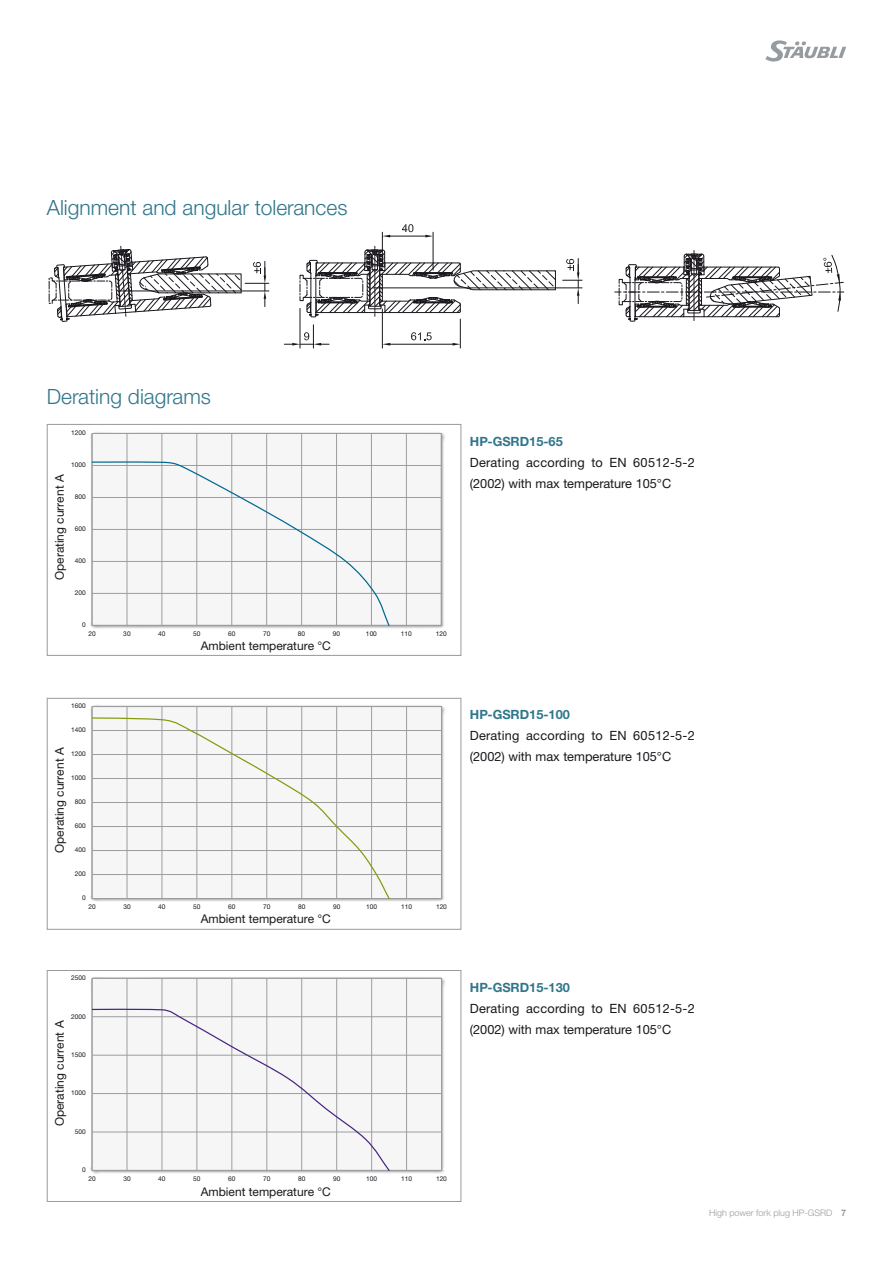
<style>
.page{position:relative;width:893px;height:1263px;background:#fff}
.page>*{position:absolute;margin:0;border:0;box-sizing:border-box;transform-origin:0 0}
.Subheadline_Inside_EN{font:300 21px "Helvetica Neue LTW1 G";color:#30768a}
.RunningText_Inside_EN{font:12.75px/21px "Helvetica Neue LTW1 G";color:#1a171c}
.SubHeadRunningText_Inside_DE{font:700 12.75px "Helvetica Neue LTW1 G";color:#30768a}
.Productname_Inside_neutral{font:12px "Helvetica Neue LTW1 G";color:#1a171c}
.t1{font:300 9px "Helvetica Neue LTW1 G";color:#989b9d}
.t2{font:6.6px "Helvetica Neue LTW1 G";letter-spacing:.005em;color:#1a171c}
.s1{font-weight:700}
</style>
<div class="page">
<svg style="left:765px;top:40px;width:81px;height:22px"></svg>
<hr style="left:373px;top:288px;width:209px;height:1px;background:#1a171c">
<hr style="left:382px;top:232px;width:1px;height:35px;background:#1a171c">
<hr style="left:433px;top:232px;width:1px;height:38px;background:#1a171c">
<hr style="left:390px;top:236px;width:35px;height:1px;background:#1a171c">
<svg style="left:382px;top:235px;width:8px;height:2px"></svg>
<svg style="left:425px;top:235px;width:8px;height:2px"></svg>
<svg style="left:402px;top:224px;width:12px;height:8px"></svg>
<svg style="left:284px;top:246px;width:272px;height:102px"></svg>
<svg style="left:615px;top:250px;width:229px;height:72px"></svg>
<svg style="left:49px;top:246px;width:220px;height:76px"></svg>
<svg style="left:563px;top:258px;width:19px;height:46px"></svg>
<img style="left:90px;top:432px;width:355px;height:197px">
<div style="left:92px;top:433px;width:349px;height:192px;background:#f6f6f6"></div>
<hr style="left:92px;top:593px;width:349px;height:1px;background:#9c9d9f">
<hr style="left:92px;top:561px;width:349px;height:1px;background:#9c9d9f">
<hr style="left:92px;top:529px;width:349px;height:1px;background:#9c9d9f">
<hr style="left:92px;top:497px;width:349px;height:1px;background:#9c9d9f">
<hr style="left:92px;top:465px;width:349px;height:1px;background:#9c9d9f">
<hr style="left:127px;top:433px;width:1px;height:192px;background:#9c9d9f">
<hr style="left:162px;top:433px;width:1px;height:192px;background:#9c9d9f">
<hr style="left:197px;top:433px;width:1px;height:192px;background:#9c9d9f">
<hr style="left:231px;top:433px;width:1px;height:192px;background:#9c9d9f">
<hr style="left:266px;top:433px;width:1px;height:192px;background:#9c9d9f">
<hr style="left:301px;top:433px;width:1px;height:192px;background:#9c9d9f">
<hr style="left:336px;top:433px;width:1px;height:192px;background:#9c9d9f">
<hr style="left:371px;top:433px;width:1px;height:192px;background:#9c9d9f">
<hr style="left:406px;top:433px;width:1px;height:192px;background:#9c9d9f">
<svg style="left:92px;top:461px;width:299px;height:165px"></svg>
<div style="left:47px;top:424px;width:414px;height:232px;border:1px solid #989b9d"></div>
<img style="left:90px;top:705px;width:355px;height:197px">
<div style="left:92px;top:706px;width:349px;height:192px;background:#f6f6f6"></div>
<hr style="left:92px;top:874px;width:349px;height:1px;background:#9c9d9f">
<hr style="left:92px;top:850px;width:349px;height:1px;background:#9c9d9f">
<hr style="left:92px;top:826px;width:349px;height:1px;background:#9c9d9f">
<hr style="left:92px;top:802px;width:349px;height:1px;background:#9c9d9f">
<hr style="left:92px;top:778px;width:349px;height:1px;background:#9c9d9f">
<hr style="left:92px;top:754px;width:349px;height:1px;background:#9c9d9f">
<hr style="left:92px;top:730px;width:349px;height:1px;background:#9c9d9f">
<hr style="left:127px;top:706px;width:1px;height:192px;background:#9c9d9f">
<hr style="left:162px;top:706px;width:1px;height:192px;background:#9c9d9f">
<hr style="left:197px;top:706px;width:1px;height:192px;background:#9c9d9f">
<hr style="left:232px;top:706px;width:1px;height:192px;background:#9c9d9f">
<hr style="left:266px;top:706px;width:1px;height:192px;background:#9c9d9f">
<hr style="left:301px;top:706px;width:1px;height:192px;background:#9c9d9f">
<hr style="left:336px;top:706px;width:1px;height:192px;background:#9c9d9f">
<hr style="left:371px;top:706px;width:1px;height:192px;background:#9c9d9f">
<hr style="left:406px;top:706px;width:1px;height:192px;background:#9c9d9f">
<svg style="left:92px;top:716px;width:299px;height:183px"></svg>
<div style="left:47px;top:698px;width:414px;height:232px;border:1px solid #989b9d"></div>
<img style="left:90px;top:977px;width:355px;height:197px">
<div style="left:92px;top:978px;width:349px;height:192px;background:#f6f6f6"></div>
<hr style="left:92px;top:1132px;width:349px;height:1px;background:#9c9d9f">
<hr style="left:92px;top:1093px;width:349px;height:1px;background:#9c9d9f">
<hr style="left:92px;top:1055px;width:349px;height:1px;background:#9c9d9f">
<hr style="left:92px;top:1016px;width:349px;height:1px;background:#9c9d9f">
<hr style="left:127px;top:978px;width:1px;height:192px;background:#9c9d9f">
<hr style="left:162px;top:978px;width:1px;height:192px;background:#9c9d9f">
<hr style="left:197px;top:978px;width:1px;height:192px;background:#9c9d9f">
<hr style="left:232px;top:978px;width:1px;height:192px;background:#9c9d9f">
<hr style="left:267px;top:978px;width:1px;height:192px;background:#9c9d9f">
<hr style="left:301px;top:978px;width:1px;height:192px;background:#9c9d9f">
<hr style="left:336px;top:978px;width:1px;height:192px;background:#9c9d9f">
<hr style="left:371px;top:978px;width:1px;height:192px;background:#9c9d9f">
<hr style="left:406px;top:978px;width:1px;height:192px;background:#9c9d9f">
<svg style="left:92px;top:1008px;width:299px;height:163px"></svg>
<div style="left:47px;top:970px;width:414px;height:232px;border:1px solid #989b9d"></div>
<p class="Subheadline_Inside_EN" style="left:47px;top:194px;width:302px">Alignment and angular tolerances</p>
<p class="Subheadline_Inside_EN" style="left:47px;top:383px;width:166px">Derating diagrams</p>
<p class="t2" style="left:71px;top:429px;width:16px">1200</p>
<p class="t2" style="left:71px;top:461px;width:16px">1000</p>
<p class="Productname_Inside_neutral" style="left:52px;top:580px;width:107px;rotate:-90deg">Operating current A</p>
<p class="t2" style="left:75px;top:493px;width:12px">800</p>
<p class="t2" style="left:75px;top:525px;width:12px">600</p>
<p class="t2" style="left:75px;top:557px;width:12px">400</p>
<p class="t2" style="left:75px;top:589px;width:12px">200</p>
<p class="t2" style="left:82px;top:621px;width:5px">0</p>
<p class="t2" style="left:88px;top:630px;width:9px">20</p>
<p class="t2" style="left:123px;top:630px;width:9px">30</p>
<p class="t2" style="left:158px;top:630px;width:9px">40</p>
<p class="t2" style="left:193px;top:630px;width:9px">50</p>
<p class="t2" style="left:228px;top:630px;width:9px">60</p>
<p class="t2" style="left:263px;top:630px;width:9px">70</p>
<p class="t2" style="left:298px;top:630px;width:9px">80</p>
<p class="t2" style="left:333px;top:630px;width:9px">90</p>
<p class="t2" style="left:366px;top:630px;width:12px">100</p>
<p class="t2" style="left:401px;top:630px;width:12px">110</p>
<p class="t2" style="left:436px;top:630px;width:12px">120</p>
<p class="Productname_Inside_neutral" style="left:201px;top:638px;width:132px">Ambient temperature °C</p>
<p class="t2" style="left:71px;top:702px;width:16px">1600</p>
<p class="t2" style="left:71px;top:726px;width:16px">1400</p>
<p class="Productname_Inside_neutral" style="left:52px;top:853px;width:107px;rotate:-90deg">Operating current A</p>
<p class="t2" style="left:71px;top:750px;width:16px">1200</p>
<p class="t2" style="left:71px;top:774px;width:16px">1000</p>
<p class="t2" style="left:75px;top:798px;width:12px">800</p>
<p class="t2" style="left:75px;top:822px;width:12px">600</p>
<p class="t2" style="left:75px;top:846px;width:12px">400</p>
<p class="t2" style="left:75px;top:870px;width:12px">200</p>
<p class="t2" style="left:82px;top:894px;width:5px">0</p>
<p class="t2" style="left:88px;top:903px;width:9px">20</p>
<p class="t2" style="left:123px;top:903px;width:9px">30</p>
<p class="t2" style="left:158px;top:903px;width:9px">40</p>
<p class="t2" style="left:193px;top:903px;width:9px">50</p>
<p class="t2" style="left:228px;top:903px;width:9px">60</p>
<p class="t2" style="left:263px;top:903px;width:9px">70</p>
<p class="t2" style="left:298px;top:903px;width:9px">80</p>
<p class="t2" style="left:333px;top:903px;width:9px">90</p>
<p class="t2" style="left:366px;top:903px;width:12px">100</p>
<p class="t2" style="left:401px;top:903px;width:12px">110</p>
<p class="t2" style="left:436px;top:903px;width:12px">120</p>
<p class="t2" style="left:71px;top:974px;width:16px">2500</p>
<p class="t2" style="left:71px;top:1012px;width:16px">2000</p>
<p class="Productname_Inside_neutral" style="left:52px;top:1126px;width:107px;rotate:-90deg">Operating current A</p>
<p class="t2" style="left:71px;top:1050px;width:16px">1500</p>
<p class="t2" style="left:71px;top:1089px;width:16px">1000</p>
<p class="t2" style="left:75px;top:1127px;width:12px">500</p>
<p class="t2" style="left:82px;top:1166px;width:5px">0</p>
<p class="Productname_Inside_neutral" style="left:201px;top:911px;width:132px">Ambient temperature °C</p>
<p class="t2" style="left:88px;top:1175px;width:9px">20</p>
<p class="t2" style="left:123px;top:1175px;width:9px">30</p>
<p class="t2" style="left:158px;top:1175px;width:9px">40</p>
<p class="t2" style="left:193px;top:1175px;width:9px">50</p>
<p class="t2" style="left:228px;top:1175px;width:9px">60</p>
<p class="t2" style="left:263px;top:1175px;width:9px">70</p>
<p class="t2" style="left:298px;top:1175px;width:9px">80</p>
<p class="t2" style="left:333px;top:1175px;width:9px">90</p>
<p class="t2" style="left:366px;top:1175px;width:12px">100</p>
<p class="t2" style="left:401px;top:1175px;width:12px">110</p>
<p class="t2" style="left:436px;top:1175px;width:12px">120</p>
<p class="Productname_Inside_neutral" style="left:201px;top:1184px;width:132px">Ambient temperature °C</p>
<p class="SubHeadRunningText_Inside_DE" style="left:470px;top:433px;width:94px">HP-GSRD15-65</p>
<p class="RunningText_Inside_EN" style="left:470px;top:452px;width:226px">Derating according to EN 60512-5-2 (2002) with max temperature 105°C</p>
<p class="SubHeadRunningText_Inside_DE" style="left:470px;top:706px;width:102px">HP-GSRD15-100</p>
<p class="RunningText_Inside_EN" style="left:470px;top:725px;width:226px">Derating according to EN 60512-5-2 (2002) with max temperature 105°C</p>
<p class="SubHeadRunningText_Inside_DE" style="left:470px;top:979px;width:102px">HP-GSRD15-130</p>
<p class="RunningText_Inside_EN" style="left:470px;top:998px;width:226px">Derating according to EN 60512-5-2 (2002) with max temperature 105°C</p>
<p class="t1" style="left:709px;top:1207px;width:139px">High power fork plug HP-GSRD <span class="s1">7</span></p>
</div>
